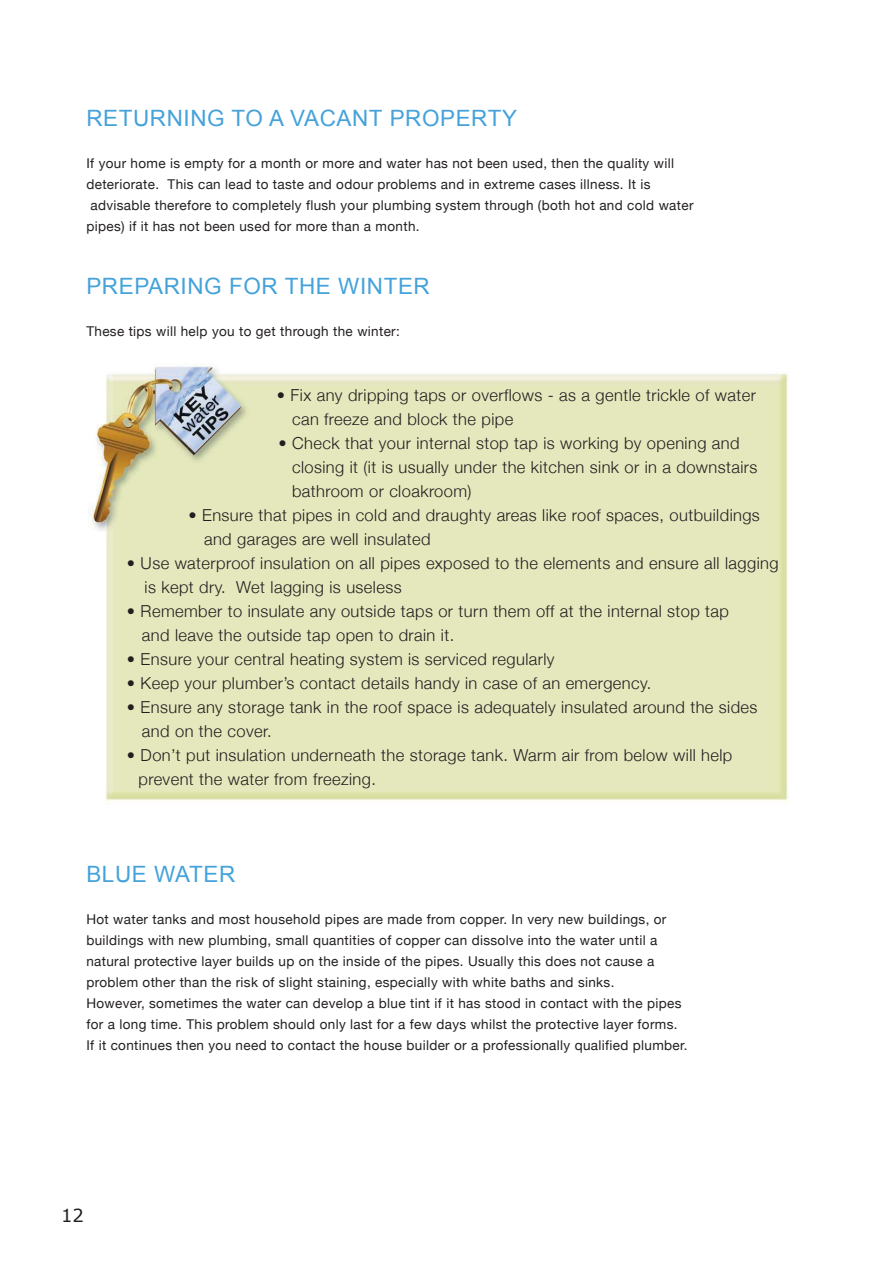
<style>
.page{position:relative;width:893px;height:1263px;background:#fff}
.page>*{position:absolute;margin:0;border:0;box-sizing:border-box;transform-origin:0 0}
.t1{font:22.5px "Arial";letter-spacing:.025em;color:#45a2da}
.t2{font:18px "Verdana";color:#231f20}
.t3{font:300 16.5px/24px "Helvetica Neue";letter-spacing:.025em;color:#231f20}
.t4{font:13.5px/21px "Helvetica Neue";letter-spacing:.025em;color:#231f20}
</style>
<div class="page">
<img style="left:88px;top:364px;width:701px;height:438px">
<h1 class="t1" style="left:86px;top:105px;width:432px">RETURNING TO A VACANT PROPERTY</h1>
<p class="t4" style="left:86px;top:152px;width:589px">If your home is empty for a month or more and water has not been used, then the quality will</p>
<p class="t4" style="left:86px;top:173px;width:566px">deteriorate. This can lead to taste and odour problems and in extreme cases illness. It is</p>
<p class="t4" style="left:90px;top:194px;width:604px">advisable therefore to completely flush your plumbing system through (both hot and cold water</p>
<p class="t4" style="left:86px;top:215px;width:335px">pipes) if it has not been used for more than a month.</p>
<h1 class="t1" style="left:86px;top:273px;width:345px">PREPARING FOR THE WINTER</h1>
<p class="t4" style="left:86px;top:320px;width:315px">These tips will help you to get through the winter:</p>
<p class="t3" style="left:292px;top:383px;width:465px;text-indent:-15px">• Fix any dripping taps or overflows - as a gentle trickle of water can freeze and block the pipe</p>
<p class="t3" style="left:292px;top:431px;width:467px;text-indent:-14px">• Check that your internal stop tap is working by opening and closing it (it is usually under the kitchen sink or in a downstairs bathroom or cloakroom)</p>
<p class="t3" style="left:204px;top:503px;width:557px;text-indent:-16px">• Ensure that pipes in cold and draughty areas like roof spaces, outbuildings and garages are well insulated</p>
<p class="t3" style="left:145px;top:551px;width:636px;text-indent:-18px">• Use waterproof insulation on all pipes exposed to the elements and ensure all lagging is kept dry. Wet lagging is useless</p>
<p class="t3" style="left:142px;top:599px;width:589px;text-indent:-15px">• Remember to insulate any outside taps or turn them off at the internal stop tap and leave the outside tap open to drain it.</p>
<p class="t3" style="left:127px;top:647px;width:429px">• Ensure your central heating system is serviced regularly</p>
<p class="t3" style="left:127px;top:671px;width:526px">• Keep your plumber’s contact details handy in case of an emergency.</p>
<p class="t3" style="left:142px;top:695px;width:617px;text-indent:-15px">• Ensure any storage tank in the roof space is adequately insulated around the sides and on the cover.</p>
<p class="t3" style="left:138px;top:743px;width:595px;text-indent:-11px">• Don’t put insulation underneath the storage tank. Warm air from below will help prevent the water from freezing.</p>
<h1 class="t1" style="left:86px;top:861px;width:150px">BLUE WATER</h1>
<p class="t4" style="left:86px;top:908px;width:603px">Hot water tanks and most household pipes are made from copper. In very new buildings, or buildings with new plumbing, small quantities of copper can dissolve into the water until a natural protective layer builds up on the inside of the pipes. Usually this does not cause a problem other than the risk of slight staining, especially with white baths and sinks.<br>However, sometimes the water can develop a blue tint if it has stood in contact with the pipes for a long time. This problem should only last for a few days whilst the protective layer forms.<br>If it continues then you need to contact the house builder or a professionally qualified plumber.</p>
<h2 class="t2" style="left:61px;top:1204px;width:24px">12</h2>
</div>
